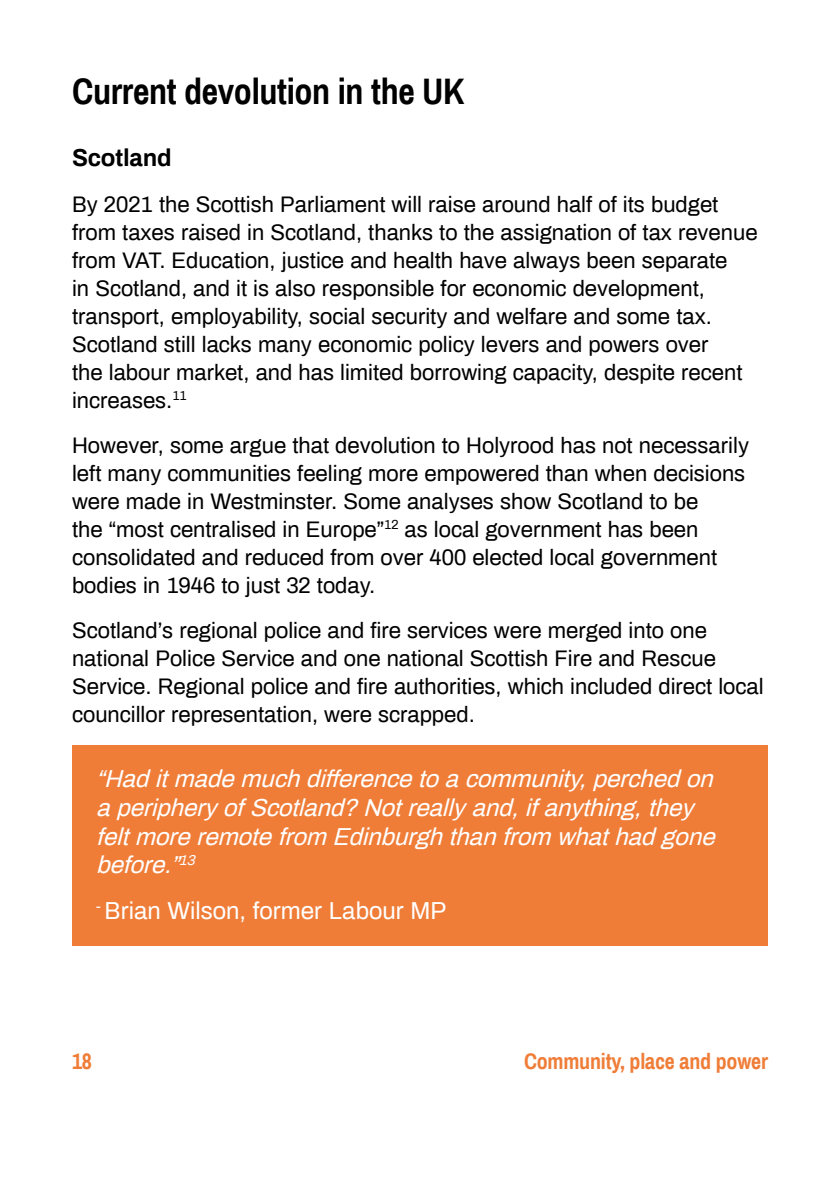
<style>
.page{position:relative;width:840px;height:1191px;background:#fff}
.page>*{position:absolute;margin:0;border:0;box-sizing:border-box;transform-origin:0 0}
.t1{font:700 36px "Archivo Narrow";letter-spacing:-.01em;color:#000}
.t2{font:italic 24px/28.8px "Archivo";color:#fff}
.t3{font:24px "Archivo";color:#fff}
.t4{font:700 24px "Archivo";letter-spacing:-.01em;color:#000}
.t5{font:22px/28px "Archivo";color:#000}
.t6{font:700 22px "Archivo Narrow";letter-spacing:-.01em;color:#ef7d38}
</style>
<div class="page">
<div style="left:72px;top:745px;width:695px;height:201px;background:#ef7d38"></div>
<h1 class="t1" style="left:72px;top:69px;width:394px">Current devolution in the UK</h1>
<p class="t4" style="left:72px;top:142px;width:101px">Scotland</p>
<p class="t5" style="left:72px;top:189px;width:686px">By 2021 the Scottish Parliament will raise around half of its budget from taxes raised in Scotland, thanks to the assignation of tax revenue from VAT. Education, justice and health have always been separate<br>in Scotland, and it is also responsible for economic development, transport, employability, social security and welfare and some tax.<br>Scotland still lacks many economic policy levers and powers over<br>the labour market, and has limited borrowing capacity, despite recent increases.<sup>11</sup></p>
<p class="t5" style="left:72px;top:430px;width:678px">However, some argue that devolution to Holyrood has not necessarily left many communities feeling more empowered than when decisions were made in Westminster. Some analyses show Scotland to be<br>the “most centralised in Europe”<sup>12</sup> as local government has been consolidated and reduced from over 400 elected local government bodies in 1946 to just 32 today.</p>
<p class="t5" style="left:72px;top:615px;width:692px">Scotland’s regional police and fire services were merged into one national Police Service and one national Scottish Fire and Rescue Service. Regional police and fire authorities, which included direct local councillor representation, were scrapped.</p>
<p class="t2" style="left:96px;top:763px;width:627px">“Haditmademuchdifferencetoacommunity,perchedon aperipheryofScotland?Notreallyand,ifanything,they feltmoreremotefrom Edinburghthanfrom whathadgone before.”<sup>13</sup></p>
<p class="t3" style="left:96px;top:894px;width:351px"><sup>-</sup> Brian Wilson, former Labour MP</p>
<p class="t6" style="left:72px;top:1047px;width:21px">18</p>
<p class="t6" style="left:523px;top:1047px;width:245px">Community, place and power</p>
</div>
